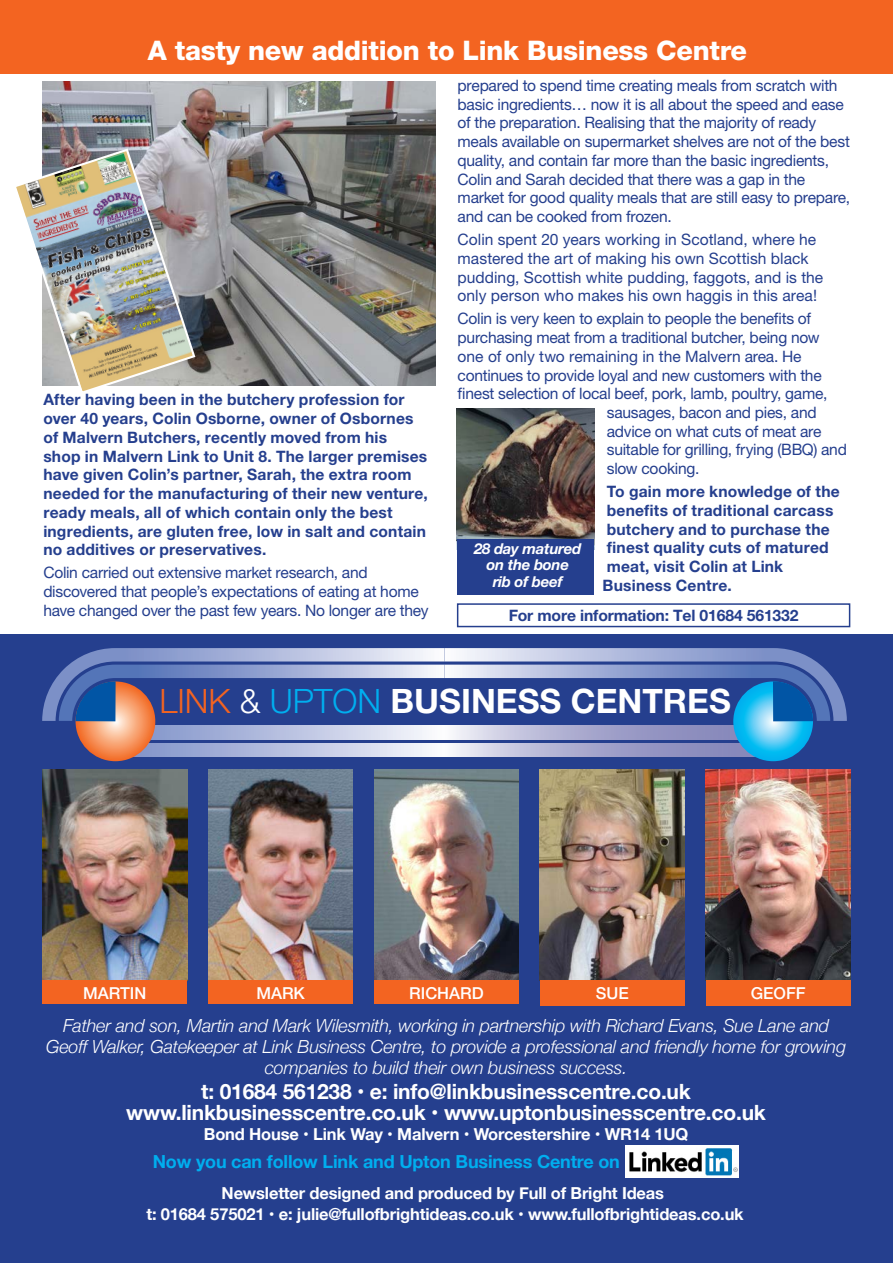
<style>
.page{position:relative;width:893px;height:1263px;background:#fff}
.page>*{position:absolute;margin:0;border:0;box-sizing:border-box;transform-origin:0 0}
.t1{font:700 33.6px "Helvetica Neue LT Pro";color:#fff}
.t2{font:800 27px "Helvetica Neue LT Pro";letter-spacing:-.01em;color:#fff}
.t3{font:700 21px/21px "Helvetica Neue";letter-spacing:-.01em;color:#fff;text-align:center}
.t4{font:italic 300 18px/21px "Helvetica Neue";letter-spacing:-.01em;color:#fff;text-align:center}
.t5{font:700 18px "Helvetica Neue";letter-spacing:-.01em;color:#00aeef}
.t6{font:700 16.5px/21px "Helvetica Neue";letter-spacing:-.01em;color:#fff;text-align:center}
.t7{font:500 16.5px "Helvetica Neue LT Pro";color:#fff}
.t8{font:15.75px/18.8px "Helvetica Neue LT Pro";letter-spacing:-.015em;color:#253f8e}
.t9{font:700 15.75px/18.8px "Helvetica Neue LT Pro";letter-spacing:.015em;color:#253f8e}
.t10{font:15.75px/18.8px "Helvetica Neue LT Pro";letter-spacing:.005em;color:#253f8e}
.t11{font:700 15.75px "Helvetica Neue LT Pro";letter-spacing:-.01em;color:#253f8e}
.t12{font:italic 700 15px/16.5px "Helvetica Neue LT Pro";letter-spacing:-.02em;color:#fff;text-align:center}
.s1{font-weight:300;color:#f36421}
.s2{font-weight:300}
.s3{font-weight:300;color:#00aeef}
</style>
<div class="page">
<div style="left:0;top:0;width:893px;height:73px;background:#f36421"></div>
<img style="left:43px;top:81px;width:393px;height:305px">
<img style="left:457px;top:408px;width:137px;height:131px">
<div style="left:457px;top:603px;width:393px;height:24px;border:2px solid #253f8e"></div>
<img style="left:16px;top:147px;width:181px;height:245px">
<div style="left:0;top:634px;width:893px;height:629px;background:#253f8e"></div>
<img style="left:374px;top:770px;width:145px;height:210px">
<img style="left:540px;top:770px;width:145px;height:210px">
<img style="left:706px;top:770px;width:144px;height:210px">
<img style="left:208px;top:770px;width:145px;height:210px">
<img style="left:43px;top:770px;width:144px;height:210px">
<svg style="left:42px;top:648px;width:805px;height:113px"></svg>
<img style="left:625px;top:1145px;width:113px;height:32px">
<div style="left:43px;top:980px;width:144px;height:24px;background:#f36421"></div>
<div style="left:208px;top:980px;width:145px;height:24px;background:#f36421"></div>
<div style="left:374px;top:980px;width:145px;height:24px;background:#f36421"></div>
<div style="left:540px;top:980px;width:145px;height:25px;background:#f36421"></div>
<div style="left:706px;top:980px;width:144px;height:25px;background:#f36421"></div>
<div style="left:457px;top:539px;width:137px;height:55px;background:#253f8e"></div>
<p class="t2" style="left:148px;top:34px;width:601px">A tasty new addition to Link Business Centre</p>
<p class="t9" style="left:43px;top:390px;width:386px">After having been in the butchery profession for over 40 years, Colin Osborne, owner of Osbornes of Malvern Butchers, recently moved from his shop in Malvern Link to Unit 8. The larger premises have given Colin’s partner, Sarah, the extra room needed for the manufacturing of their new venture, ready meals, all of which contain only the best ingredients, are gluten free, low in salt and contain no additives or preservatives.</p>
<p class="t8" style="left:43px;top:563px;width:387px">Colin carried out extensive market research, and discovered that people’s expectations of eating at home have changed over the past few years. No longer are they</p>
<p class="t8" style="left:458px;top:76px;width:394px">prepared to spend time creating meals from scratch with basic ingredients… now it is all about the speed and ease of the preparation. Realising that the majority of ready meals available on supermarket shelves are not of the best quality, and contain far more than the basic ingredients, Colin and Sarah decided that there was a gap in the market for good quality meals that are still easy to prepare, and can be cooked from frozen.</p>
<p class="t10" style="left:458px;top:230px;width:367px">Colin spent 20 years working in Scotland, where he mastered the art of making his own Scottish black pudding, Scottish white pudding, faggots, and is the only person who makes his own haggis in this area!</p>
<p class="t8" style="left:458px;top:309px;width:355px">Colin is very keen to explain to people the benefits of</p>
<p class="t8" style="left:458px;top:328px;width:364px">purchasing meat from a traditional butcher, being now</p>
<p class="t8" style="left:458px;top:347px;width:345px">one of only two remaining in the Malvern area. He</p>
<p class="t8" style="left:458px;top:365px;width:366px">continues to provide loyal and new customers with the</p>
<p class="t8" style="left:458px;top:384px;width:371px">finest selection of local beef, pork, lamb, poultry, game,</p>
<p class="t8" style="left:607px;top:403px;width:211px">sausages, bacon and pies, and</p>
<p class="t8" style="left:607px;top:421px;width:216px">advice on what cuts of meat are</p>
<p class="t8" style="left:607px;top:440px;width:242px">suitable for grilling, frying (BBQ) and</p>
<p class="t8" style="left:607px;top:459px;width:94px">slow cooking.</p>
<p class="t9" style="left:603px;top:482px;width:239px">To gain more knowledge of the benefits of traditional carcass butchery and to purchase the finest quality cuts of matured meat, visit Colin at Link<br>Business Centre.</p>
<p class="t12" style="left:474px;top:540px;width:109px">28 day matured on the bone<br>rib of beef</p>
<p class="t11" style="left:509px;top:606px;width:291px">For more information: Tel 01684 561332</p>
<p class="t1" style="left:159px;top:681px;width:573px"><span class="s1">LINK</span> <span class="s2">&amp;</span> <span class="s3">UPTON</span> BUSINESS CENTRES</p>
<p class="t7" style="left:83px;top:983px;width:65px">MARTIN</p>
<p class="t7" style="left:256px;top:983px;width:50px">MARK</p>
<p class="t7" style="left:409px;top:983px;width:76px">RICHARD</p>
<p class="t7" style="left:596px;top:983px;width:34px">SUE</p>
<p class="t7" style="left:751px;top:983px;width:57px">GEOFF</p>
<p class="t4" style="left:46px;top:1014px;width:801px">Father and son, Martin and Mark Wilesmith, working in partnership with Richard Evans, Sue Lane and<br>Geoff Walker, Gatekeeper at Link Business Centre, to provide a professional and friendly home for growing companies to build their own business success.</p>
<p class="t3" style="left:126px;top:1082px;width:641px">t: 01684 561238 • e: info@linkbusinesscentre.co.uk www.linkbusinesscentre.co.uk • www.uptonbusinesscentre.co.uk</p>
<p class="t6" style="left:204px;top:1124px;width:486px">Bond House • Link Way • Malvern • Worcestershire • WR14 1UQ</p>
<p class="t5" style="left:153px;top:1147px;width:469px">Now you can follow Link and Upton Business Centre on</p>
<p class="t6" style="left:146px;top:1183px;width:599px">Newsletter designed and produced by Full of Bright Ideas<br>t: 01684 575021 • e: julie@fullofbrightideas.co.uk • www.fullofbrightideas.co.uk</p>
</div>
